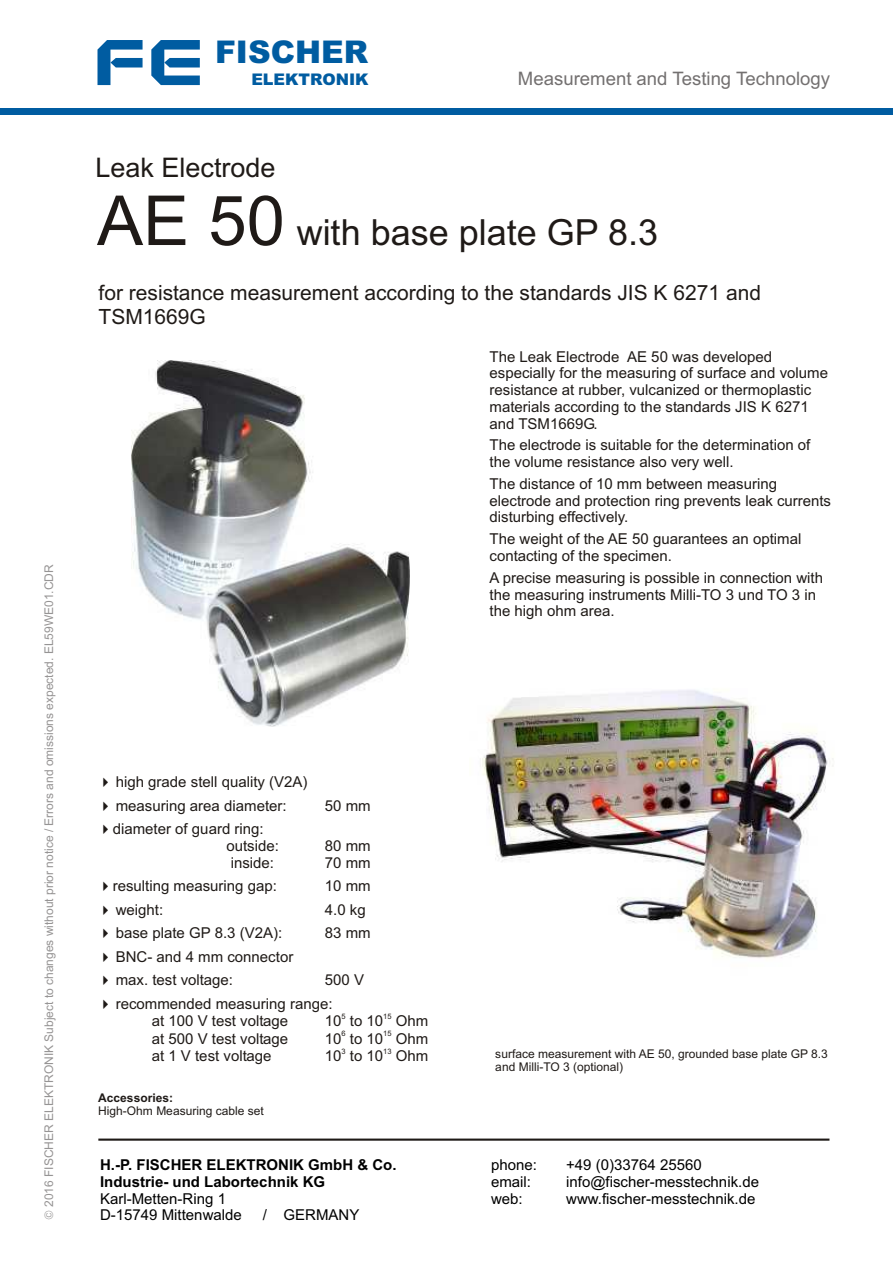
<style>
.page{position:relative;width:894px;height:1263px;background:#fff}
.page>*{position:absolute;margin:0;border:0;box-sizing:border-box;transform-origin:0 0}
.t1{font:36px "Arial";color:#1f1a17}
.t2{font:900 31.35px "Arial";color:#005ca1}
.t3{font:27px "Arial";color:#1f1a17}
.t4{font:21px/23.4px "Arial";color:#1f1a17}
.t5{font:18.6px "Arial";color:#737070}
.t6{font:900 16.05px "Arial";color:#005ca1}
.t7{font:15px/16.8px "Arial";color:#1f1a17}
.t8{font:15px/16.8px "Arial";color:#000}
.t9{font:700 15px/16.8px "Arial";color:#000}
.t10{font:12px/13.4px "Arial";color:#1f1a17}
.t11{font:12px "Arial";color:#969494}
.t12{font:700 12px "Arial";color:#1f1a17}
.t13{font:7.5px "Arial";color:#1f1a17}
.s1{font-family:"Avant Garde Bk BT"}
.s2{font-size:69px}
</style>
<div class="page">
<svg style="left:98px;top:40px;width:45px;height:45px"></svg>
<svg style="left:151px;top:40px;width:49px;height:45px"></svg>
<div style="left:0;top:108px;width:893px;height:6px;background:#005ca1"></div>
<hr style="left:98px;top:1139px;width:731px;height:2px;background:#1f1a17">
<img style="left:131px;top:361px;width:278px;height:365px">
<img style="left:480px;top:690px;width:353px;height:269px">
<p class="t11" style="left:44px;top:1220px;width:658px;rotate:-90deg"><span class="s1">©</span> 2016 FISCHER ELEKTRONIK Subject to changes without prior notice / Errors and omissions expected. EL59WE01.CDR</p>
<h2 class="t2" style="left:215px;top:40px;width:155px">FISCHER</h2>
<p class="t6" style="left:251px;top:74px;width:119px">ELEKTRONIK</p>
<p class="t5" style="left:518px;top:71px;width:314px">Measurement and Testing Technology</p>
<h3 class="t3" style="left:96px;top:157px;width:182px">Leak Electrode</h3>
<h1 class="t1" style="left:97px;top:219px;width:563px"><span class="s2">AE 50</span> with base plate GP 8.3</h1>
<h3 class="t4" style="left:99px;top:283px;width:664px">for resistance measurement according to the standards JIS K 6271 and<br>TSM1669G</h3>
<p class="t7" style="left:490px;top:349px;width:340px">The Leak Electrode AE 50 was developed especially for the measuring of surface and volume resistance at rubber, vulcanized or thermoplastic materials according to the standards JIS K 6271 and TSM1669G.</p>
<p class="t7" style="left:490px;top:438px;width:322px">The electrode is suitable for the determination of the volume resistance also very well.</p>
<p class="t7" style="left:490px;top:477px;width:343px">The distance of 10 mm between measuring electrode and protection ring prevents leak currents disturbing effectively.</p>
<p class="t7" style="left:490px;top:532px;width:313px">The weight of the AE 50 guarantees an optimal contacting of the specimen.</p>
<p class="t7" style="left:490px;top:571px;width:335px">A precise measuring is possible in connection with the measuring instruments Milli-TO 3 und TO 3 in the high ohm area.</p>
<p class="t7" style="left:98px;top:775px;width:211px">✔ high grade stell quality (V2A)</p>
<p class="t7" style="left:98px;top:799px;width:190px">✔ measuring area diameter:</p>
<p class="t7" style="left:325px;top:799px;width:47px">50 mm</p>
<p class="t7" style="left:227px;top:822px;width:54px;text-indent:-129px">✔diameter of guard ring: outside:</p>
<p class="t7" style="left:325px;top:839px;width:47px">80 mm</p>
<p class="t7" style="left:231px;top:856px;width:45px">inside:</p>
<p class="t7" style="left:325px;top:856px;width:47px">70 mm</p>
<p class="t7" style="left:98px;top:879px;width:181px">✔resulting measuring gap:</p>
<p class="t7" style="left:325px;top:879px;width:47px">10 mm</p>
<p class="t7" style="left:98px;top:903px;width:67px">✔ weight:</p>
<p class="t7" style="left:325px;top:903px;width:42px">4.0 kg</p>
<p class="t7" style="left:98px;top:926px;width:186px">✔ base plate GP 8.3 (V2A):</p>
<p class="t7" style="left:98px;top:949px;width:197px">✔ BNC- and 4 mm connector</p>
<p class="t7" style="left:98px;top:973px;width:137px">✔ max. test voltage:</p>
<p class="t7" style="left:325px;top:973px;width:41px">500 V</p>
<p class="t7" style="left:98px;top:996px;width:236px">✔ recommended measuring range:</p>
<p class="t13" style="left:342px;top:1013px;width:6px">5</p>
<p class="t13" style="left:383px;top:1013px;width:10px">15</p>
<p class="t7" style="left:152px;top:1014px;width:138px">at 100 V test voltage</p>
<p class="t7" style="left:325px;top:1014px;width:105px">10 to 10 Ohm</p>
<p class="t13" style="left:342px;top:1031px;width:6px">6</p>
<p class="t13" style="left:383px;top:1031px;width:10px">15</p>
<p class="t7" style="left:152px;top:1031px;width:138px">at 500 V test voltage</p>
<p class="t7" style="left:325px;top:1031px;width:105px">10 to 10 Ohm</p>
<p class="t13" style="left:342px;top:1048px;width:6px">3</p>
<p class="t13" style="left:383px;top:1048px;width:10px">13</p>
<p class="t7" style="left:152px;top:1049px;width:121px">at 1 V test voltage</p>
<p class="t7" style="left:325px;top:1049px;width:105px">10 to 10 Ohm</p>
<p class="t7" style="left:325px;top:926px;width:47px">83 mm</p>
<p class="t12" style="left:98px;top:1093px;width:76px">Accessories:</p>
<p class="t10" style="left:98px;top:1106px;width:167px">High-Ohm Measuring cable set</p>
<p class="t9" style="left:100px;top:1158px;width:298px">H.-P. FISCHER ELEKTRONIK GmbH &amp; Co.<br>Industrie- und Labortechnik KG</p>
<p class="t8" style="left:100px;top:1191px;width:143px">Karl-Metten-Ring 1<br>D-15749 Mittenwalde</p>
<p class="t8" style="left:263px;top:1208px;width:98px">/ GERMANY</p>
<p class="t10" style="left:495px;top:1048px;width:334px">surface measurement with AE 50, grounded base plate GP 8.3 and Milli-TO 3 (optional)</p>
<p class="t8" style="left:491px;top:1158px;width:47px">phone:</p>
<p class="t8" style="left:566px;top:1158px;width:137px">+49 (0)33764 25560</p>
<p class="t8" style="left:491px;top:1175px;width:42px">email:</p>
<p class="t8" style="left:566px;top:1175px;width:194px">info@fischer-messtechnik.de</p>
<p class="t8" style="left:491px;top:1191px;width:33px">web:</p>
<p class="t8" style="left:566px;top:1191px;width:191px">www.fischer-messtechnik.de</p>
</div>
